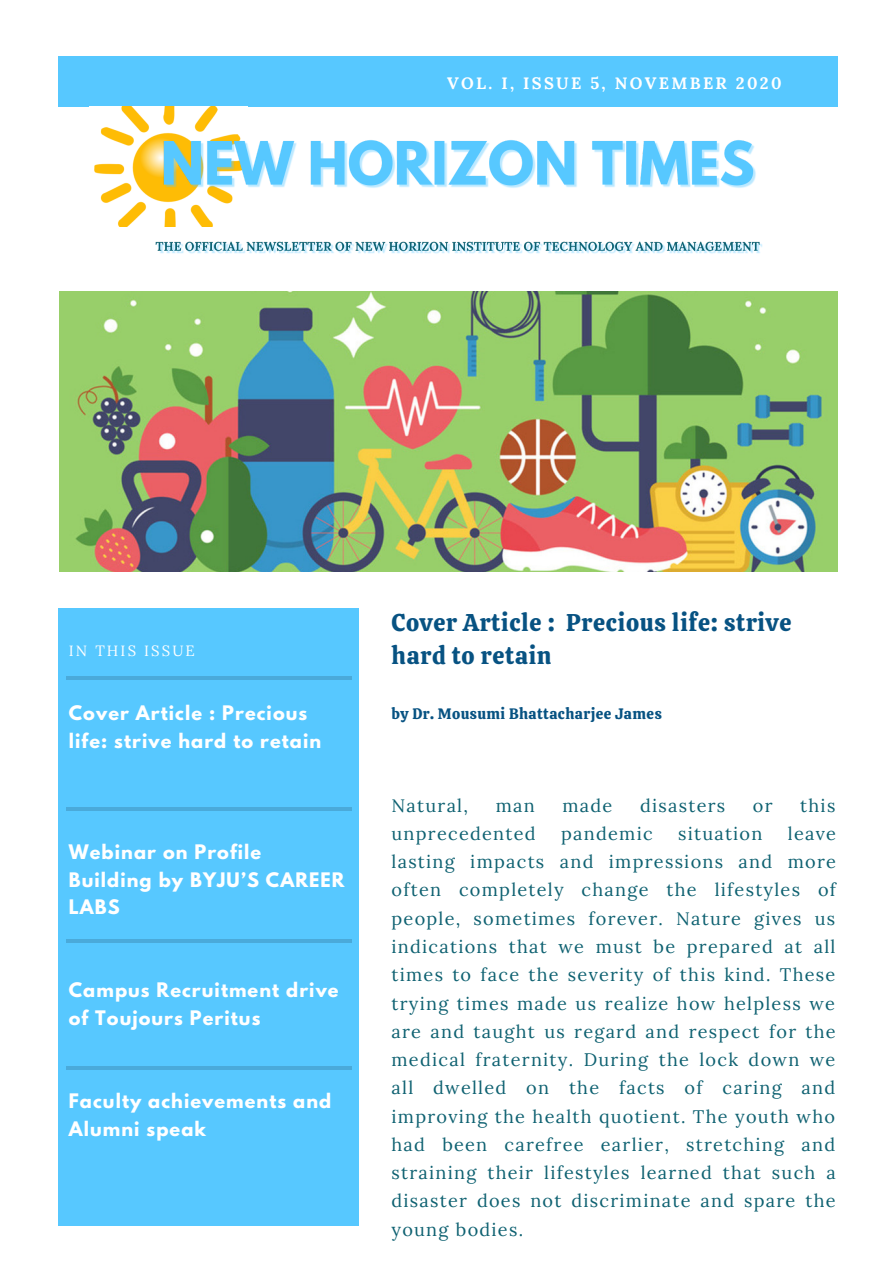
<style>
.page{position:relative;width:894px;height:1264px;background:#fff}
.page>*{position:absolute;margin:0;border:0;box-sizing:border-box;transform-origin:0 0}
.t1{font:24.15px/32.8px "Calistoga";letter-spacing:.03em;color:#075282}
.t2{font:18.15px/28.2px "Lora";letter-spacing:.07em;color:#0e6171;text-align:justify}
.t3{font:700 17.7px/27.8px "League Spartan";letter-spacing:.06em;color:#fff}
.t4{font:700 16.5px "Lora";letter-spacing:.14em;color:#fff}
.t5{font:15px "Calistoga";letter-spacing:.03em;color:#075282}
.t6{font:14.85px "Lora";letter-spacing:.14em;color:#fff}
</style>
<div class="page">
<div style="left:58px;top:608px;width:301px;height:617px;background:#57c8ff"></div>
<img style="left:60px;top:292px;width:777px;height:279px">
<div style="left:58px;top:56px;width:778px;height:50px;background:#57c8ff"></div>
<hr style="left:66px;top:676px;width:285px;height:4px;background:#4aaada">
<hr style="left:66px;top:807px;width:285px;height:3px;background:#000">
<hr style="left:66px;top:939px;width:285px;height:3px;background:#000">
<hr style="left:67px;top:1066px;width:284px;height:3px;background:#000">
<img style="left:94px;top:106px;width:147px;height:121px">
<img style="left:156px;top:138px;width:607px;height:116px">
<p class="t4" style="left:447px;top:72px;width:336px">VOL. I, ISSUE 5, NOVEMBER 2020</p>
<p class="t6" style="left:69px;top:641px;width:127px">IN THIS ISSUE</p>
<p class="t3" style="left:69px;top:701px;width:240px">Cover Article : Precious</p>
<p class="t3" style="left:69px;top:729px;width:254px">life: strive hard to retain</p>
<p class="t3" style="left:69px;top:840px;width:194px">Webinar on Profile</p>
<p class="t3" style="left:69px;top:867px;width:277px">Building by BYJU’S CAREER<br>LABS</p>
<p class="t3" style="left:69px;top:978px;width:271px">Campus Recruitment drive</p>
<p class="t3" style="left:69px;top:1006px;width:193px">of Toujours Peritus</p>
<p class="t3" style="left:69px;top:1089px;width:264px">Faculty achievements and<br>Alumni speak</p>
<p class="t1" style="left:391px;top:606px;width:401px">Cover Article : Precious life: strive hard to retain</p>
<p class="t5" style="left:391px;top:704px;width:272px">by Dr. Mousumi Bhattacharjee James</p>
<p class="t2" style="left:391px;top:790px;width:78px">Natural,</p>
<p class="t2" style="left:495px;top:790px;width:41px">man</p>
<p class="t2" style="left:562px;top:790px;width:51px">made</p>
<p class="t2" style="left:640px;top:790px;width:87px">disasters</p>
<p class="t2" style="left:752px;top:790px;width:21px">or</p>
<p class="t2" style="left:800px;top:790px;width:37px">this</p>
<p class="t2" style="left:391px;top:819px;width:146px">unprecedented</p>
<p class="t2" style="left:561px;top:819px;width:93px">pandemic</p>
<p class="t2" style="left:678px;top:819px;width:86px">situation</p>
<p class="t2" style="left:391px;top:819px;width:446px;text-indent:396px">leave lasting impacts and impressions and more often completely change the lifestyles of people, sometimes forever. Nature gives us indications that we must be prepared at all times to face the severity of this kind. These trying times made us realize how helpless we are and taught us regard and respect for the medical fraternity. During the lock down we all dwelled on the facts of caring and improving the health quotient. The youth who had been carefree earlier, stretching and straining their lifestyles learned that such a disaster does not discriminate and spare the young bodies.</p>
</div>
